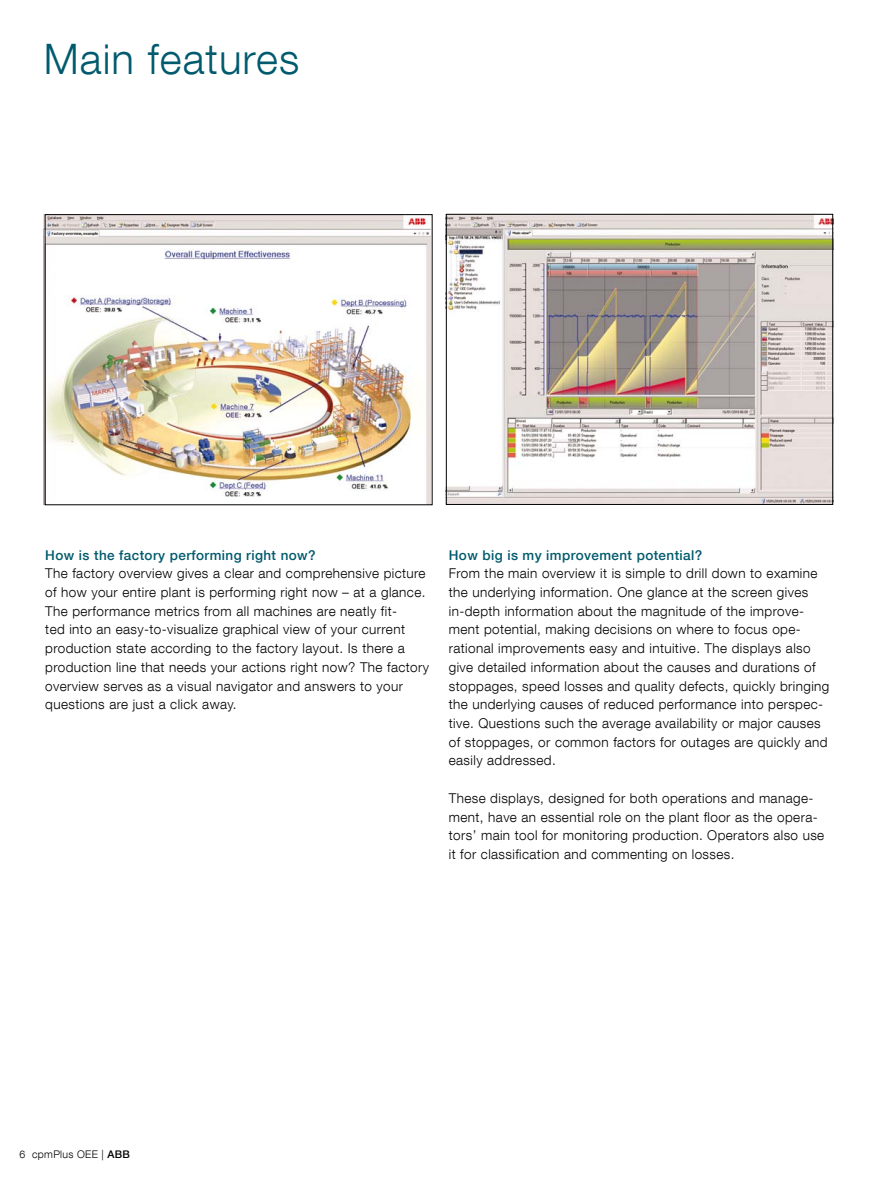
<style>
.page{position:relative;width:893px;height:1188px;background:#fff}
.page>*{position:absolute;margin:0;border:0;box-sizing:border-box;transform-origin:0 0}
.t1{font:300 42px "ABB Neue Helvetica";letter-spacing:.025em;color:#005a6d}
.t2{font:300 13.5px/18.8px "ABB Neue Helvetica";letter-spacing:.03em;color:#000}
.t3{font:500 13.5px "ABB Neue Helvetica";letter-spacing:.03em;color:#005a6d}
.t4{font:300 10.5px "ABB Neue Helvetica";letter-spacing:.03em;color:#000}
.s1{font-weight:500}
</style>
<div class="page">
<img style="left:44px;top:215px;width:386px;height:290px">
<img style="left:448px;top:216px;width:383px;height:287px">
<div style="left:446px;top:214px;width:387px;height:291px;border:1px solid #000"></div>
<h1 class="t1" style="left:44px;top:33px;width:257px">Main features</h1>
<p class="t3" style="left:45px;top:547px;width:272px">How is the factory performing right now?</p>
<p class="t2" style="left:45px;top:564px;width:385px">The factory overview gives a clear and comprehensive picture of how your entire plant is performing right now – at a glance.<br>The performance metrics from all machines are neatly fit-<br>ted into an easy-to-visualize graphical view of your current production state according to the factory layout. Is there a production line that needs your actions right now? The factory overview serves as a visual navigator and answers to your questions are just a click away.</p>
<p class="t3" style="left:449px;top:547px;width:255px">How big is my improvement potential?</p>
<p class="t2" style="left:449px;top:564px;width:382px">From the main overview it is simple to drill down to examine the underlying information. One glance at the screen gives in-depth information about the magnitude of the improve&shy;ment potential, making decisions on where to focus ope&shy;rational improvements easy and intuitive. The displays also give detailed information about the causes and durations of stoppages, speed losses and quality defects, quickly bringing the underlying causes of reduced performance into perspec&shy;tive. Questions such the average availability or major causes of stoppages, or common factors for outages are quickly and easily addressed.</p>
<p class="t2" style="left:449px;top:788px;width:377px">These displays, designed for both operations and manage&shy;ment, have an essential role on the plant floor as the opera&shy;tors’ main tool for monitoring production. Operators also use it for classification and commenting on losses.</p>
<p class="t4" style="left:20px;top:1148px;width:112px">6 cpmPlus OEE | <span class="s1">ABB</span></p>
</div>
